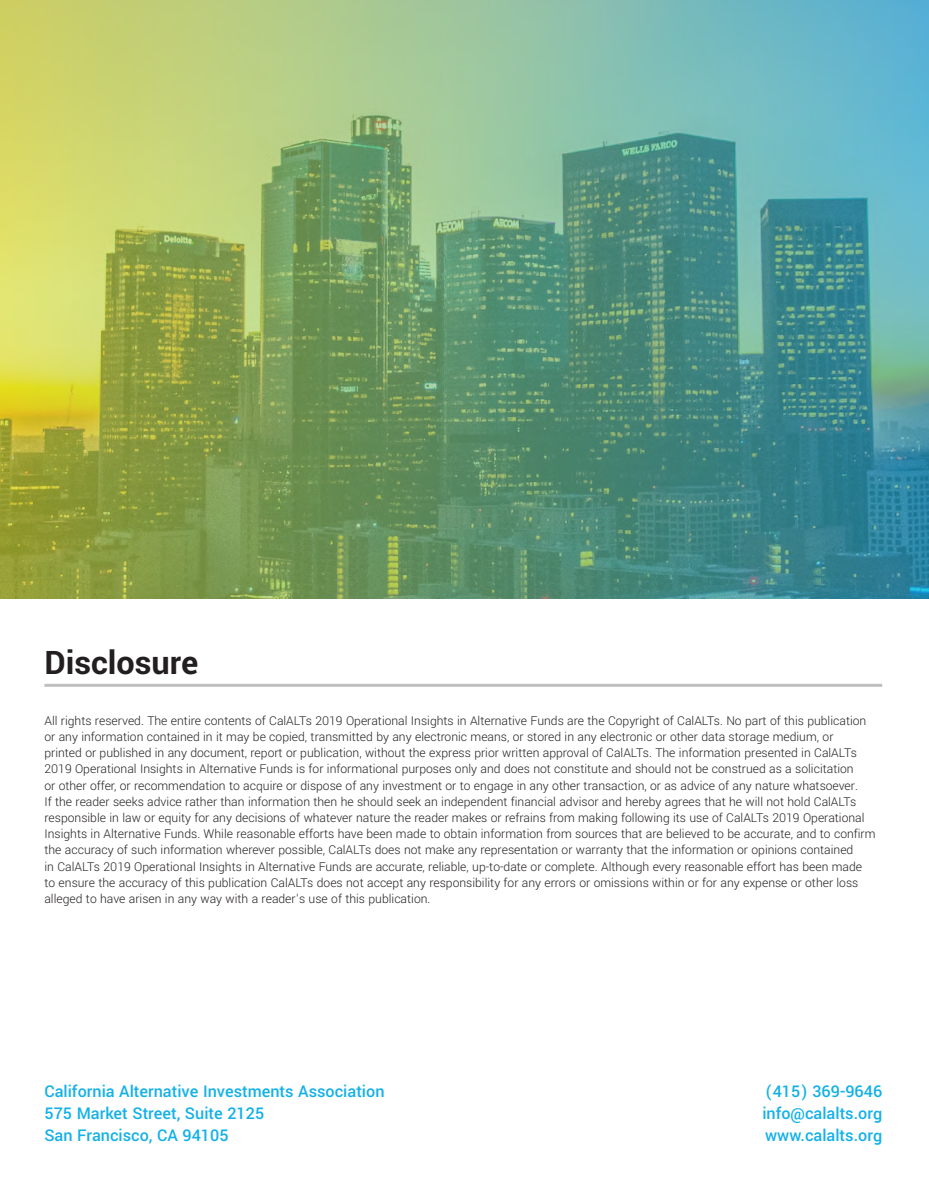
<style>
.page{position:relative;width:929px;height:1196px;background:#fff}
.page>*{position:absolute;margin:0;border:0;box-sizing:border-box;transform-origin:0 0}
.t1{font:700 36px "Yantramanav";color:#231f20}
.SubHead{font:500 18px "Yantramanav";color:#14b1e7}
.Body{font:300 13.5px/16.2px "Yantramanav";color:#231f20}
</style>
<div class="page">
<img style="left:0;top:0;width:928px;height:598px">
<hr style="left:44px;top:684px;width:837px;height:3px;background:#c0bfbf">
<svg style="left:0;top:0;width:5px;height:5px"></svg>
<svg style="left:921px;top:0;width:8px;height:5px"></svg>
<p class="t1" style="left:44px;top:640px;width:155px">Disclosure</p>
<p class="Body" style="left:44px;top:712px;width:832px">All rights reserved. The entire contents of CalALTs 2019 Operational Insights in Alternative Funds are the Copyright of CalALTs. No part of this publication or any information contained in it may be copied, transmitted by any electronic means, or stored in any electronic or other data storage medium, or<br>printed or published in any document, report or publication, without the express prior written approval of CalALTs. The information presented in CalALTs 2019 Operational Insights in Alternative Funds is for informational purposes only and does not constitute and should not be construed as a solicitation<br>or other offer, or recommendation to acquire or dispose of any investment or to engage in any other transaction, or as advice of any nature whatsoever.<br>If the reader seeks advice rather than information then he should seek an independent financial advisor and hereby agrees that he will not hold CalALTs responsible in law or equity for any decisions of whatever nature the reader makes or refrains from making following its use of CalALTs 2019 Operational Insights in Alternative Funds. While reasonable efforts have been made to obtain information from sources that are believed to be accurate, and to confirm the accuracy of such information wherever possible, CalALTs does not make any representation or warranty that the information or opinions contained<br>in CalALTs 2019 Operational Insights in Alternative Funds are accurate, reliable, up-to-date or complete. Although every reasonable effort has been made to ensure the accuracy of this publication CalALTs does not accept any responsibility for any errors or omissions within or for any expense or other loss alleged to have arisen in any way with a reader’s use of this publication.</p>
<p class="SubHead" style="left:44px;top:1080px;width:341px">California Alternative Investments Association</p>
<p class="SubHead" style="left:44px;top:1102px;width:221px">575 Market Street, Suite 2125</p>
<p class="SubHead" style="left:44px;top:1124px;width:185px">San Francisco, CA 94105</p>
<p class="SubHead" style="left:764px;top:1080px;width:118px">(415) 369-9646</p>
<p class="SubHead" style="left:762px;top:1102px;width:121px">info@calalts.org</p>
<p class="SubHead" style="left:764px;top:1124px;width:118px">www.calalts.org</p>
</div>
